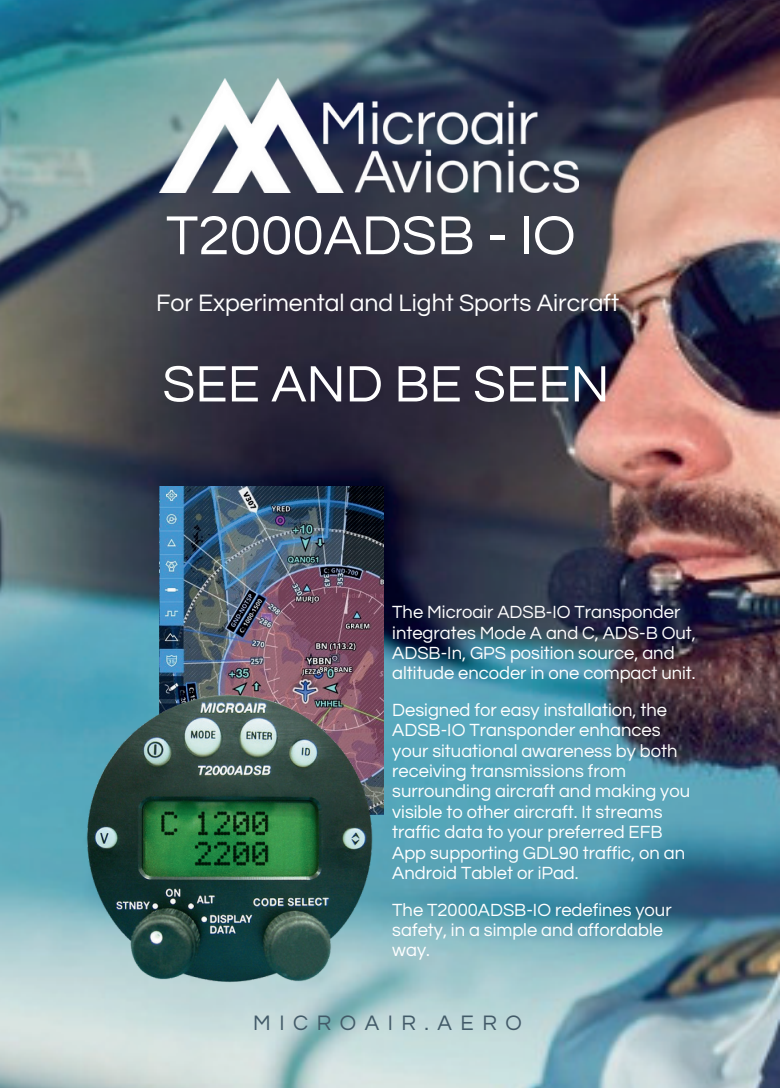
<style>
.page{position:relative;width:780px;height:1088px;background:#fff}
.page>*{position:absolute;margin:0;border:0;box-sizing:border-box;transform-origin:0 0}
.t1{font:57px "Questrial";color:#fff}
.t2{font:53.12px "Questrial";color:#fff}
.t3{font:24.75px "Questrial";color:#fff}
.t4{font:21.75px "Questrial";letter-spacing:.39em;color:#425a68}
.t5{font:18.38px/20.4px "Questrial";color:#fff}
</style>
<div class="page">
<img style="left:0;top:0;width:779px;height:1088px">
<img style="left:159px;top:79px;width:419px;height:113px">
<img style="left:159px;top:487px;width:225px;height:327px">
<img style="left:82px;top:691px;width:294px;height:294px">
<h1 class="t1" style="left:166px;top:207px;width:411px">T2000ADSB - IO</h1>
<h3 class="t3" style="left:156px;top:291px;width:464px">For Experimental and Light Sports Aircraft</h3>
<h2 class="t2" style="left:162px;top:358px;width:448px">SEE AND BE SEEN</h2>
<p class="t5" style="left:392px;top:602px;width:305px">The Microair ADSB-IO Transponder integrates Mode A and C, ADS-B Out, ADSB-In, GPS position source, and altitude encoder in one compact unit.</p>
<p class="t5" style="left:392px;top:700px;width:299px">Designed for easy installation, the ADSB-IO Transponder enhances your situational awareness by both receiving transmissions from surrounding aircraft and making you visible to other aircraft. It streams traffic data to your preferred EFB App supporting GDL90 traffic, on an Android Tablet or iPad.</p>
<p class="t5" style="left:392px;top:899px;width:281px">The T2000ADSB-IO redefines your safety, in a simple and affordable way.</p>
<p class="t4" style="left:253px;top:1012px;width:270px">MICROAIR.AERO</p>
</div>
